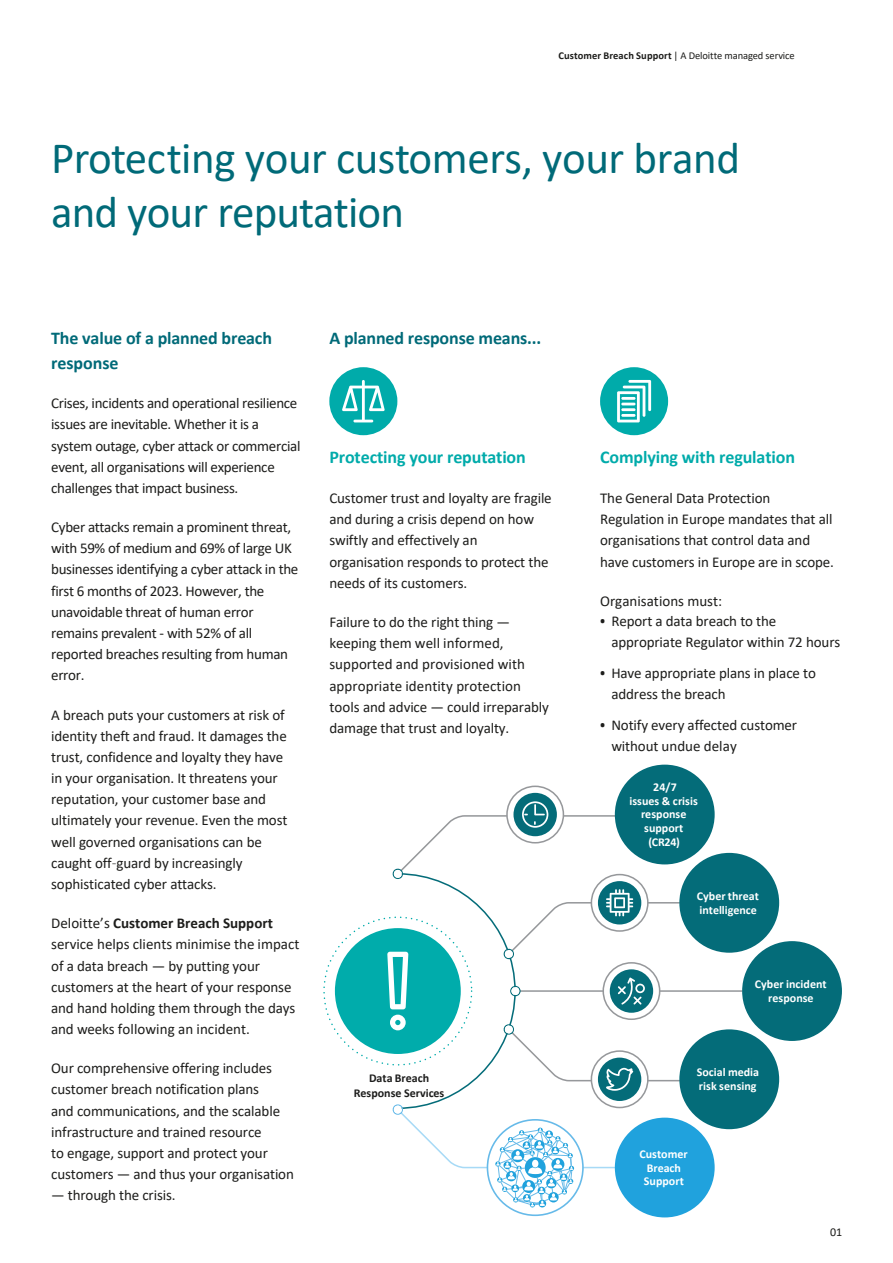
<style>
.page{position:relative;width:893px;height:1263px;background:#fff}
.page>*{position:absolute;margin:0;border:0;box-sizing:border-box;transform-origin:0 0}
.Story_heading_light{font:45px/54px "Calibri";letter-spacing:-.01em;color:#006a78}
.Body_copy__8_5_12pt{font:700 18px "Calibri";letter-spacing:-.005em;color:#00abaa}
.Body_copy__8_5_12pt-2{font:700 18px/24.6px "Calibri";letter-spacing:-.01em;color:#006a78}
.Subhead_A__8_5_12pt{font:700 18px "Calibri";letter-spacing:-.01em;color:#006a78}
.Body_copy__8_5_12pt-3{font:15px/21.1px "Calibri";letter-spacing:-.01em;color:#1d1d1b}
.t1{font:700 12px/13.8px "Calibri";color:#fff;text-align:center}
.t2{font:700 12px/15px "Calibri";color:#1d1d1c;text-align:center}
.t3{font:12px "Calibri";color:#1d1d1b}
.t4{font:10.5px "Calibri";letter-spacing:-.01em;color:#1d1d1b}
.s1{font-weight:700}
.s2{font-family:"Open Sans";font-weight:300}
.s3{font-family:"Open Sans";font-weight:700;font-size:13.5px}
</style>
<div class="page">
<svg style="left:329px;top:367px;width:68px;height:68px"></svg>
<svg style="left:600px;top:367px;width:68px;height:68px"></svg>
<hr style="left:515px;top:990px;width:227px;height:2px;background:#96989b">
<div style="left:615px;top:765px;width:100px;height:99px;background:#046c79;border-radius:50%"></div>
<div style="left:679px;top:853px;width:100px;height:100px;background:#046c79;border-radius:50%"></div>
<div style="left:742px;top:941px;width:100px;height:100px;background:#046c79;border-radius:50%"></div>
<div style="left:679px;top:1029px;width:100px;height:100px;background:#046c79;border-radius:50%"></div>
<div style="left:615px;top:1117px;width:100px;height:100px;background:#20a2dd;border-radius:50%"></div>
<svg style="left:507px;top:786px;width:56px;height:57px"></svg>
<svg style="left:335px;top:793px;width:346px;height:414px"></svg>
<p class="t4" style="left:558px;top:48px;width:238px"><span class="s1">Customer Breach Support</span> | A Deloitte managed service</p>
<p class="Story_heading_light" style="left:51px;top:130px;width:690px">Protecting your customers, your brand and your reputation</p>
<p class="Body_copy__8_5_12pt-2" style="left:51px;top:326px;width:222px">The value of a planned breach response</p>
<p class="Body_copy__8_5_12pt-3" style="left:51px;top:392px;width:251px">Crises, incidents and operational resilience issues are inevitable. Whether it is a system outage, cyber attack or commercial event, all organisations will experience challenges that impact business.</p>
<p class="Body_copy__8_5_12pt-3" style="left:51px;top:516px;width:249px">Cyber attacks remain a prominent threat, with 59% of medium and 69% of large UK businesses identifying a cyber attack in the first 6 months of 2023. However, the unavoidable threat of human error remains prevalent - with 52% of all reported breaches resulting from human error.</p>
<p class="Body_copy__8_5_12pt-3" style="left:51px;top:704px;width:238px">A breach puts your customers at risk of identity theft and fraud. It damages the trust, confidence and loyalty they have in your organisation. It threatens your reputation, your customer base and ultimately your revenue. Even the most well governed organisations can be caught off<span class="s2">‑</span>guard by increasingly sophisticated cyber attacks.</p>
<p class="Body_copy__8_5_12pt-3" style="left:51px;top:912px;width:250px">Deloitte’s <span class="s1">Customer Breach Support </span>service helps clients minimise the impact of a data breach — by putting your customers at the heart of your response and hand holding them through the days and weeks following an incident.</p>
<p class="Body_copy__8_5_12pt-3" style="left:51px;top:1057px;width:244px">Our comprehensive offering includes customer breach notification plans<br>and communications, and the scalable infrastructure and trained resource<br>to engage, support and protect your customers — and thus your organisation</p>
<p class="Body_copy__8_5_12pt-3" style="left:51px;top:1184px;width:126px">— through the crisis.</p>
<p class="Subhead_A__8_5_12pt" style="left:329px;top:325px;width:213px">A planned response means...</p>
<p class="Body_copy__8_5_12pt" style="left:329px;top:444px;width:198px">Protecting your reputation</p>
<p class="Body_copy__8_5_12pt-3" style="left:329px;top:487px;width:224px">Customer trust and loyalty are fragile and during a crisis depend on how swiftly and effectively an organisation responds to protect the needs of its customers.</p>
<p class="Body_copy__8_5_12pt-3" style="left:329px;top:611px;width:221px">Failure to do the right thing — keeping them well informed, supported and provisioned with appropriate identity protection tools and advice — could irreparably damage that trust and loyalty.</p>
<p class="t2" style="left:354px;top:1070px;width:92px">Data Breach<br>Response Services</p>
<p class="Body_copy__8_5_12pt" style="left:600px;top:444px;width:196px">Complying with regulation</p>
<p class="Body_copy__8_5_12pt-3" style="left:600px;top:487px;width:235px">The General Data Protection Regulation in Europe mandates that all organisations that control data and have customers in Europe are in scope.</p>
<p class="Body_copy__8_5_12pt-3" style="left:600px;top:590px;width:124px">Organisations must:</p>
<p class="Body_copy__8_5_12pt-3" style="left:611px;top:610px;width:230px;text-indent:-11px"><span class="s3">•</span> Report a data breach to the appropriate Regulator within 72 hours</p>
<p class="Body_copy__8_5_12pt-3" style="left:611px;top:662px;width:206px;text-indent:-11px"><span class="s3">•</span> Have appropriate plans in place to address the breach</p>
<p class="Body_copy__8_5_12pt-3" style="left:611px;top:714px;width:187px;text-indent:-11px"><span class="s3">•</span> Notify every affected customer without undue delay</p>
<p class="t1" style="left:629px;top:780px;width:70px">24/7<br>issues &amp; crisis response support (CR24)</p>
<p class="t1" style="left:697px;top:889px;width:63px;text-align:left">Cyber threat intelligence</p>
<p class="t1" style="left:755px;top:977px;width:73px">Cyber incident response</p>
<p class="t1" style="left:697px;top:1065px;width:64px;text-align:left">Social media risk sensing</p>
<p class="t1" style="left:639px;top:1147px;width:50px">Customer<br>Breach<br>Support</p>
<p class="t3" style="left:830px;top:1224px;width:14px">01</p>
</div>
